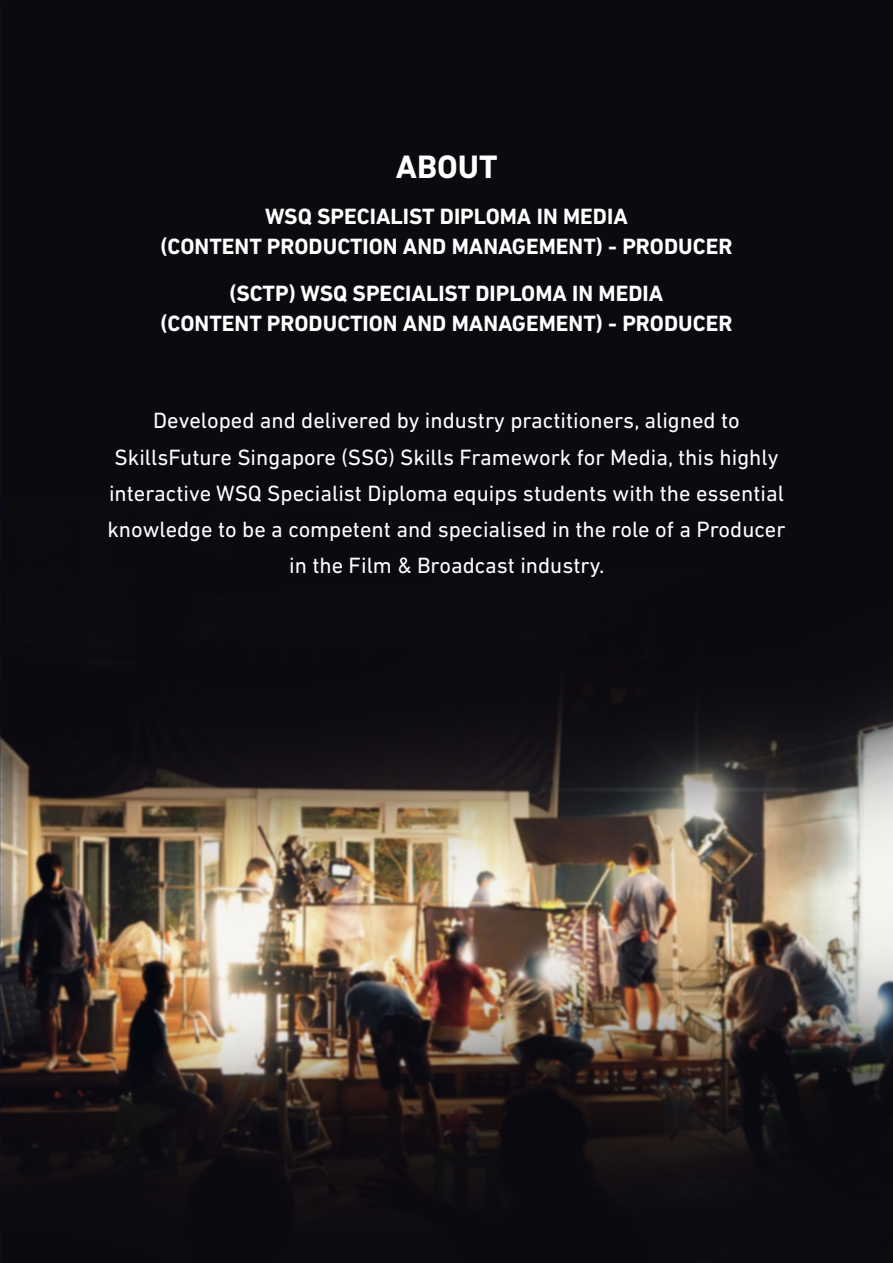
<style>
.page{position:relative;width:893px;height:1263px;background:#fff}
.page>*{position:absolute;margin:0;border:0;box-sizing:border-box;transform-origin:0 0}
.t1{font:700 33px "DIN Next LT Pro";color:#fff}
.t2{font:22.5px/36px "DIN Next LT Pro";color:#fff;text-align:center}
.t3{font:700 22.5px/30px "DIN Next LT Pro";color:#fff;text-align:center}
</style>
<div class="page">
<img style="left:1px;top:0;width:892px;height:1263px">
<img style="left:0;top:0;width:1px;height:1263px">
<p class="t1" style="left:396px;top:147px;width:103px">ABOUT</p>
<p class="t3" style="left:161px;top:201px;width:573px">WSQ SPECIALIST DIPLOMA IN MEDIA<br>(CONTENT PRODUCTION AND MANAGEMENT) - PRODUCER</p>
<p class="t3" style="left:161px;top:278px;width:573px">(SCTP) WSQ SPECIALIST DIPLOMA IN MEDIA<br>(CONTENT PRODUCTION AND MANAGEMENT) - PRODUCER</p>
<p class="t2" style="left:107px;top:403px;width:680px">Developed and delivered by industry practitioners, aligned to SkillsFuture Singapore (SSG) Skills Framework for Media, this highly interactive WSQ Specialist Diploma equips students with the essential knowledge to be a competent and specialised in the role of a Producer in the Film &amp; Broadcast industry.</p>
</div>
